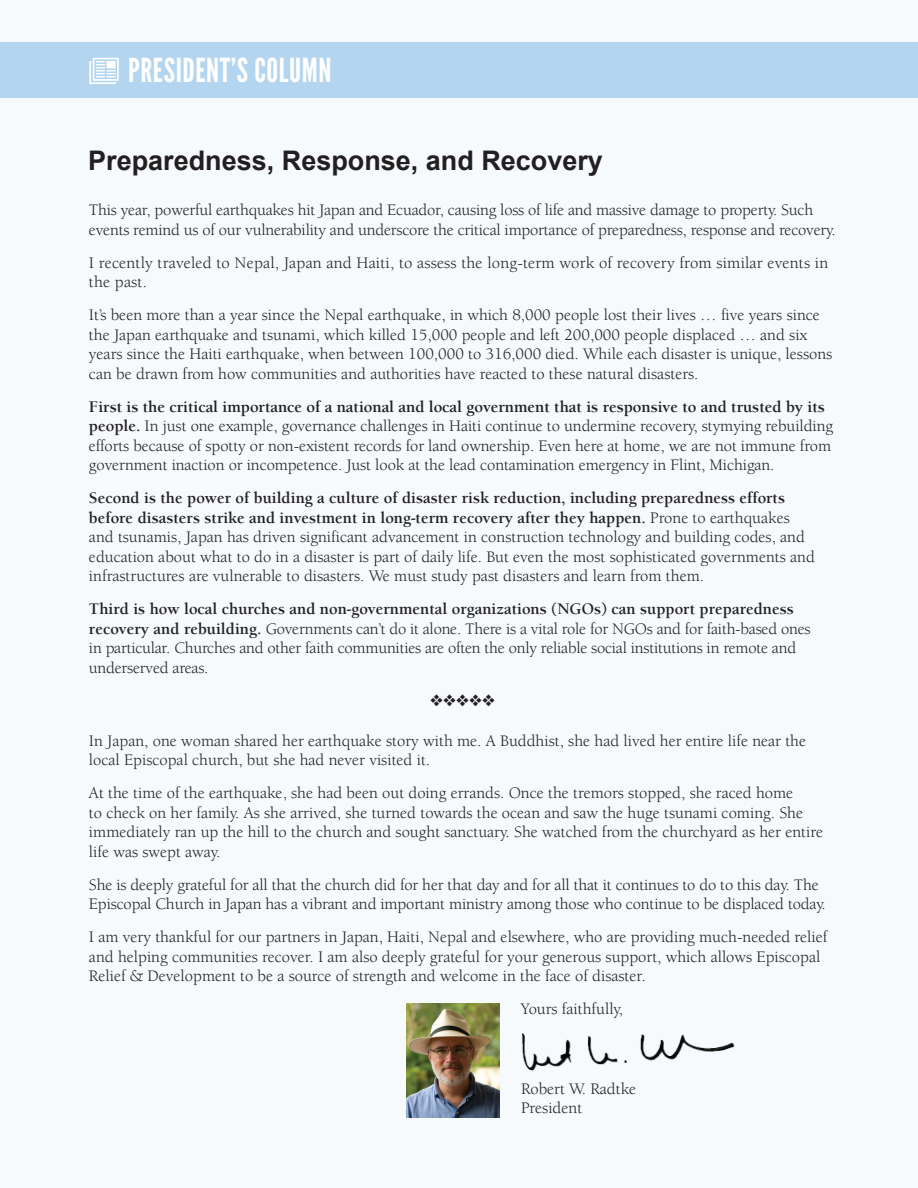
<style>
.page{position:relative;width:918px;height:1188px;background:#f6fafd}
.page>*{position:absolute;margin:0;border:0;box-sizing:border-box;transform-origin:0 0}
.t1{font:33px "League Gothic";letter-spacing:.02em;color:#fff}
.t2{font:700 27px "Arial";color:#231f20}
.Normal__Web{font:16.5px/19.5px "Berkeley";color:#231f20}
.Normal__Web-2{font:16.5px "Zapf Dingbats ITC";color:#231f20}
.s1{font-weight:700}
</style>
<div class="page">
<div style="left:0;top:42px;width:918px;height:56px;background:#b4d5f0"></div>
<img style="left:522px;top:1033px;width:213px;height:38px">
<img style="left:406px;top:1004px;width:94px;height:113px">
<svg style="left:89px;top:58px;width:30px;height:26px"></svg>
<p class="t1" style="left:128px;top:51px;width:205px">PRESIDENT’S COLUMN</p>
<p class="t2" style="left:88px;top:142px;width:516px">Preparedness, Response, and Recovery</p>
<p class="Normal__Web" style="left:89px;top:201px;width:748px">This year, powerful earthquakes hit Japan and Ecuador, causing loss of life and massive damage to property. Such events remind us of our vulnerability and underscore the critical importance of preparedness, response and recovery.</p>
<p class="Normal__Web" style="left:89px;top:253px;width:741px">I recently traveled to Nepal, Japan and Haiti, to assess the long-term work of recovery from similar events in the past.</p>
<p class="Normal__Web" style="left:89px;top:306px;width:745px">It’s been more than a year since the Nepal earthquake, in which 8,000 people lost their lives … five years since the Japan earthquake and tsunami, which killed 15,000 people and left 200,000 people displaced … and six years since the Haiti earthquake, when between 100,000 to 316,000 died. While each disaster is unique, lessons can be drawn from how communities and authorities have reacted to these natural disasters.</p>
<p class="Normal__Web" style="left:89px;top:397px;width:746px"><span class="s1">First is the critical importance of a national and local government that is responsive to and trusted by its people.</span> In just one example, governance challenges in Haiti continue to undermine recovery, stymying rebuilding efforts because of spotty or non-existent records for land ownership. Even here at home, we are not immune from government inaction or incompetence. Just look at the lead contamination emergency in Flint, Michigan.</p>
<p class="Normal__Web" style="left:89px;top:489px;width:727px"><span class="s1">Second is the power of building a culture of disaster risk reduction, including preparedness efforts before disasters strike and investment in long-term recovery after they happen.</span> Prone to earthquakes and tsunamis, Japan has driven significant advancement in construction technology and building codes, and education about what to do in a disaster is part of daily life. But even the most sophisticated governments and infrastructures are vulnerable to disasters. We must study past disasters and learn from them.</p>
<p class="Normal__Web" style="left:89px;top:600px;width:723px"><span class="s1">Third is how local churches and non-governmental organizations (NGOs) can support preparedness recovery and rebuilding.</span> Governments can’t do it alone. There is a vital role for NGOs and for faith-based ones in particular. Churches and other faith communities are often the only reliable social institutions in remote and underserved areas.</p>
<p class="Normal__Web-2" style="left:430px;top:692px;width:66px">❖❖❖❖❖</p>
<p class="Normal__Web" style="left:89px;top:731px;width:719px">In Japan, one woman shared her earthquake story with me. A Buddhist, she had lived her entire life near the local Episcopal church, but she had never visited it.</p>
<p class="Normal__Web" style="left:89px;top:784px;width:736px">At the time of the earthquake, she had been out doing errands. Once the tremors stopped, she raced home<br>to check on her family. As she arrived, she turned towards the ocean and saw the huge tsunami coming. She immediately ran up the hill to the church and sought sanctuary. She watched from the churchyard as her entire life was swept away.</p>
<p class="Normal__Web" style="left:89px;top:875px;width:738px">She is deeply grateful for all that the church did for her that day and for all that it continues to do to this day. The<br>Episcopal Church in Japan has a vibrant and important ministry among those who continue to be displaced today.</p>
<p class="Normal__Web" style="left:89px;top:928px;width:740px">I am very thankful for our partners in Japan, Haiti, Nepal and elsewhere, who are providing much-needed relief and helping communities recover. I am also deeply grateful for your generous support, which allows Episcopal<br>Relief &amp; Development to be a source of strength and welcome in the face of disaster.</p>
<p class="Normal__Web" style="left:521px;top:1000px;width:104px">Yours faithfully,</p>
<p class="Normal__Web" style="left:521px;top:1079px;width:117px">Robert W. Radtke</p>
<p class="Normal__Web" style="left:521px;top:1099px;width:63px">President</p>
</div>
